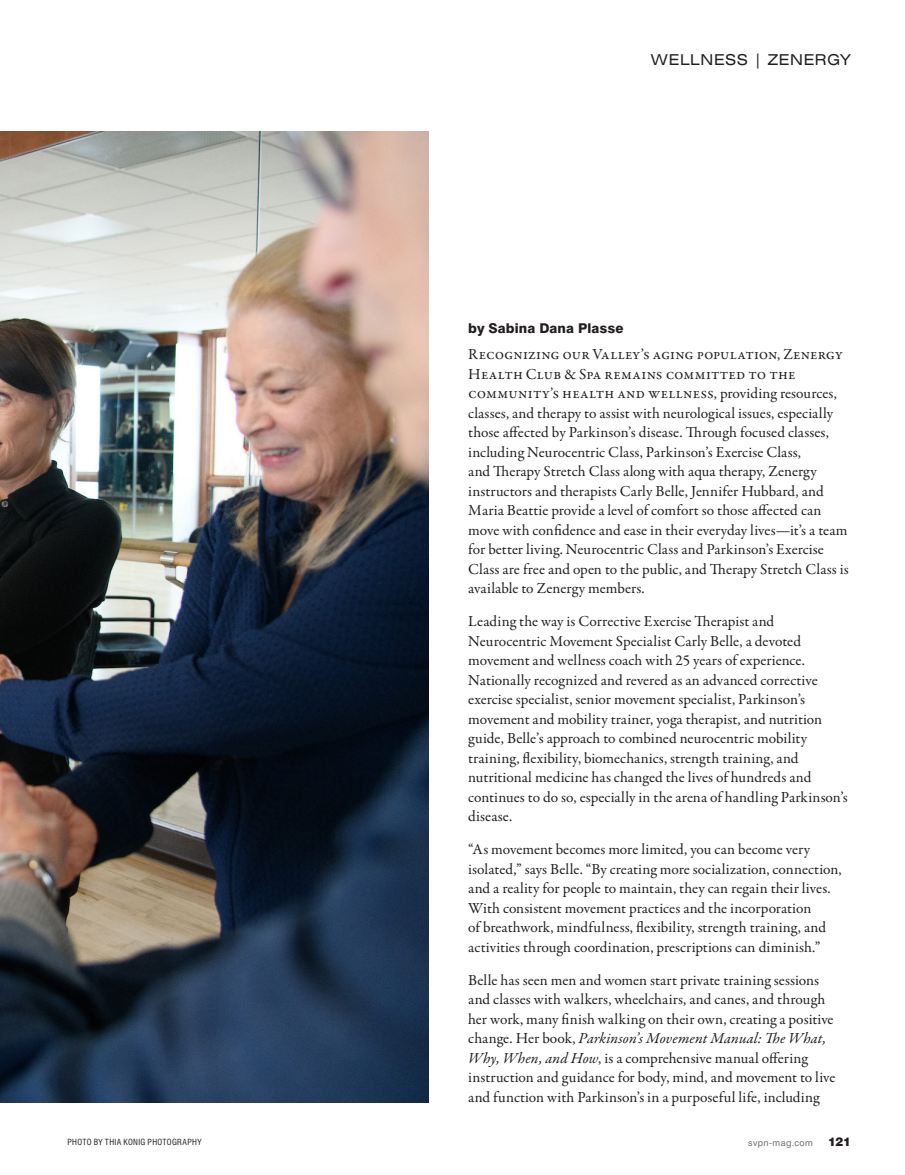
<style>
.page{position:relative;width:905px;height:1175px;background:#fff}
.page>*{position:absolute;margin:0;border:0;box-sizing:border-box;transform-origin:0 0}
.SVPN___body_text_p9_after{font:15.3px/19.5px "Garamond Premr Pro";letter-spacing:.01em;color:#231f20}
.SVPN___top_page_identifier{font:expanded 15px "Swiss 721 BT";letter-spacing:.04em;color:#231f20}
.SVPN___byline{font:800 13.5px "Swiss 721 BT";letter-spacing:.01em;color:#231f20}
.t1{font:900 12px "Swiss 721 BT";color:#231f20}
.t2{font:9px "Swiss 721 BT";letter-spacing:.05em;color:#6c6d70}
.SVPN___photo_credit{font:condensed 8.25px "Swiss 721 BT";letter-spacing:.04em;color:#231f20}
.s1{font-style:italic}
</style>
<div class="page">
<img style="left:0;top:132px;width:428px;height:970px">
<p class="SVPN___top_page_identifier" style="left:651px;top:51px;width:201px">WELLNESS | ZENERGY</p>
<p class="SVPN___byline" style="left:468px;top:320px;width:157px">by Sabina Dana Plasse</p>
<p class="SVPN___body_text_p9_after" style="left:468px;top:345px;width:382px">Recognizing our Valley’s aging population, Zenergy Health Club &amp; Spa remains committed to the community’s health and wellness, providing resources, classes, and therapy to assist with neurological issues, especially those affected by Parkinson’s disease. Through focused classes, including Neurocentric Class, Parkinson’s Exercise Class,<br>and Therapy Stretch Class along with aqua therapy, Zenergy instructors and therapists Carly Belle, Jennifer Hubbard, and Maria Beattie provide a level of comfort so those affected can move with confidence and ease in their everyday lives—it’s a team for better living. Neurocentric Class and Parkinson’s Exercise Class are free and open to the public, and Therapy Stretch Class is available to Zenergy members.</p>
<p class="SVPN___body_text_p9_after" style="left:468px;top:612px;width:381px">Leading the way is Corrective Exercise Therapist and Neurocentric Movement Specialist Carly Belle, a devoted movement and wellness coach with 25 years of experience.<br>Nationally recognized and revered as an advanced corrective exercise specialist, senior movement specialist, Parkinson’s movement and mobility trainer, yoga therapist, and nutrition guide, Belle’s approach to combined neurocentric mobility training, flexibility, biomechanics, strength training, and nutritional medicine has changed the lives of hundreds and continues to do so, especially in the arena of handling Parkinson’s disease.</p>
<p class="SVPN___body_text_p9_after" style="left:468px;top:840px;width:375px">“As movement becomes more limited, you can become very isolated,” says Belle. “By creating more socialization, connection, and a reality for people to maintain, they can regain their lives.<br>With consistent movement practices and the incorporation<br>of breathwork, mindfulness, flexibility, strength training, and activities through coordination, prescriptions can diminish.”</p>
<p class="SVPN___body_text_p9_after" style="left:468px;top:970px;width:369px">Belle has seen men and women start private training sessions and classes with walkers, wheelchairs, and canes, and through her work, many finish walking on their own, creating a positive change. Her book, <span class="s1">Parkinson’s Movement Manual: The What, Why, When, and How</span>, is a comprehensive manual offering instruction and guidance for body, mind, and movement to live and function with Parkinson’s in a purposeful life, including</p>
<p class="SVPN___photo_credit" style="left:68px;top:1136px;width:136px">PHOTO BY THIA KONIG PHOTOGRAPHY</p>
<p class="t2" style="left:748px;top:1137px;width:66px">svpn-mag.com</p>
<p class="t1" style="left:828px;top:1134px;width:24px">121</p>
</div>
